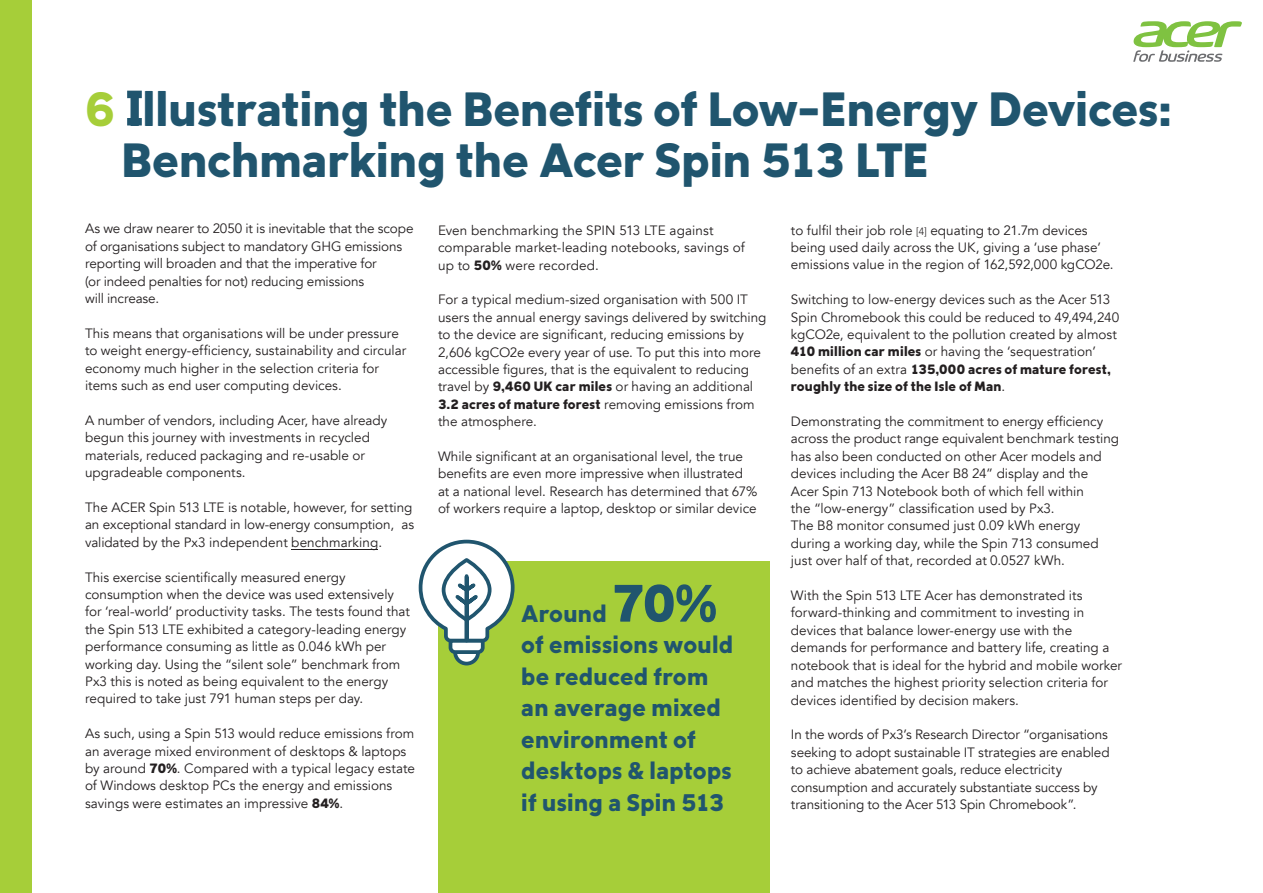
<style>
.page{position:relative;width:1263px;height:893px;background:#fff}
.page>*{position:absolute;margin:0;border:0;box-sizing:border-box;transform-origin:0 0}
.t1{font:700 48px/51px "Ger TT";color:#20556e}
.t2{font:700 24px/31.5px "Ger TT";letter-spacing:.01em;color:#20556e}
.t3{font:13.5px/17.4px "Avenir";color:#231f20}
.t4{font:700 13.5px/17.4px "Ger TT";letter-spacing:.015em;color:#231f20}
.s1{color:#a6ce39}
.s2{font-family:"Ger TT";font-weight:700}
.s3{font-family:"Avenir";font-weight:400}
.s4{font-size:52.5px}
.s5{font-weight:300;font-size:10.5px}
</style>
<div class="page">
<hr style="left:291px;top:549px;width:87px;height:1px;background:#231f20">
<div style="left:0;top:0;width:32px;height:893px;background:#a6ce39"></div>
<div style="left:127px;top:91px;width:15px;height:7px;background:#20556e"></div>
<div style="left:127px;top:118px;width:15px;height:7px;background:#20556e"></div>
<div style="left:438px;top:561px;width:332px;height:332px;background:#a6ce39"></div>
<svg style="left:418px;top:539px;width:97px;height:127px"></svg>
<div style="left:442px;top:558px;width:49px;height:64px;border:4px solid #20556e;border-radius:50%"></div>
<svg style="left:1133px;top:21px;width:109px;height:41px"></svg>
<h1 class="t1" style="left:122px;top:83px;width:1051px;text-indent:-36px"><span class="s1">6</span> Illustrating the Benefits of Low-Energy Devices:<br>Benchmarking the Acer Spin 513 LTE</h1>
<p class="t3" style="left:85px;top:220px;width:330px">As we draw nearer to 2050 it is inevitable that the scope of organisations subject to mandatory GHG emissions reporting will broaden and that the imperative for<br>(or indeed penalties for not) reducing emissions<br>will increase.</p>
<p class="t3" style="left:85px;top:325px;width:323px">This means that organisations will be under pressure to weight energy-efficiency, sustainability and circular economy much higher in the selection criteria for items such as end user computing devices.</p>
<p class="t3" style="left:85px;top:412px;width:304px">A number of vendors, including Acer, have already begun this journey with investments in recycled materials, reduced packaging and re-usable or upgradeable components.</p>
<p class="t3" style="left:85px;top:499px;width:331px;text-align:justify">The ACER Spin 513 LTE is notable, however, for setting an exceptional standard in low-energy consumption, as validated by the Px3 independent benchmarking.</p>
<p class="t3" style="left:85px;top:568px;width:326px">This exercise scientifically measured energy consumption when the device was used extensively for ‘real-world’ productivity tasks. The tests found that the Spin 513 LTE exhibited a category-leading energy performance consuming as little as 0.046 kWh per working day. Using the “silent sole” benchmark from Px3 this is noted as being equivalent to the energy required to take just 791 human steps per day.</p>
<p class="t3" style="left:85px;top:725px;width:331px">As such, using a Spin 513 would reduce emissions from an average mixed environment of desktops &amp; laptops by around <span class="s2">70%</span>. Compared with a typical legacy estate of Windows desktop PCs the energy and emissions savings were estimates an impressive <span class="s2">84%</span>.</p>
<p class="t3" style="left:438px;top:222px;width:308px">Even benchmarking the SPIN 513 LTE against comparable market-leading notebooks, savings of up to <span class="s2">50%</span> were recorded.</p>
<p class="t3" style="left:438px;top:291px;width:330px">For a typical medium-sized organisation with 500 IT users the annual energy savings delivered by switching to the device are significant, reducing emissions by 2,606 kgCO2e every year of use. To put this into more accessible figures, that is the equivalent to reducing travel by <span class="s2">9,460 UK car miles</span> or having an additional</p>
<p class="t4" style="left:438px;top:395px;width:318px">3.2 acres of mature forest <span class="s3">removing emissions from</span></p>
<p class="t3" style="left:438px;top:413px;width:100px">the atmosphere.</p>
<p class="t3" style="left:438px;top:448px;width:321px">While significant at an organisational level, the true benefits are even more impressive when illustrated at a national level. Research has determined that 67% of workers require a laptop, desktop or similar device</p>
<h2 class="t2" style="left:521px;top:597px;width:213px">Around <span class="s4">70% </span>of emissions would be reduced from an average mixed environment of desktops &amp; laptops if using a Spin 513</h2>
<p class="t3" style="left:791px;top:222px;width:324px">to fulfil their job role <span class="s5">[4]</span> equating to 21.7m devices being used daily across the UK, giving a ‘use phase’ emissions value in the region of 162,592,000 kgCO2e.</p>
<p class="t3" style="left:791px;top:291px;width:330px">Switching to low-energy devices such as the Acer 513<br>Spin Chromebook this could be reduced to 49,494,240 kgCO2e, equivalent to the pollution created by almost <span class="s2">410 million car miles</span> or having the ‘sequestration’</p>
<p class="t4" style="left:791px;top:360px;width:321px"><span class="s3">benefits of an extra</span> 135,000 acres of mature forest, roughly the size of the Isle of Man<span class="s3">.</span></p>
<p class="t3" style="left:791px;top:413px;width:330px">Demonstrating the commitment to energy efficiency across the product range equivalent benchmark testing has also been conducted on other Acer models and devices including the Acer B8 24” display and the Acer Spin 713 Notebook both of which fell within<br>the “low-energy” classification used by Px3.<br>The B8 monitor consumed just 0.09 kWh energy during a working day, while the Spin 713 consumed just over half of that, recorded at 0.0527 kWh.</p>
<p class="t3" style="left:791px;top:587px;width:333px">With the Spin 513 LTE Acer has demonstrated its forward-thinking and commitment to investing in devices that balance lower-energy use with the demands for performance and battery life, creating a notebook that is ideal for the hybrid and mobile worker and matches the highest priority selection criteria for devices identified by decision makers.</p>
<p class="t3" style="left:791px;top:726px;width:320px">In the words of Px3’s Research Director “organisations seeking to adopt sustainable IT strategies are enabled to achieve abatement goals, reduce electricity consumption and accurately substantiate success by transitioning to the Acer 513 Spin Chromebook”.</p>
</div>
